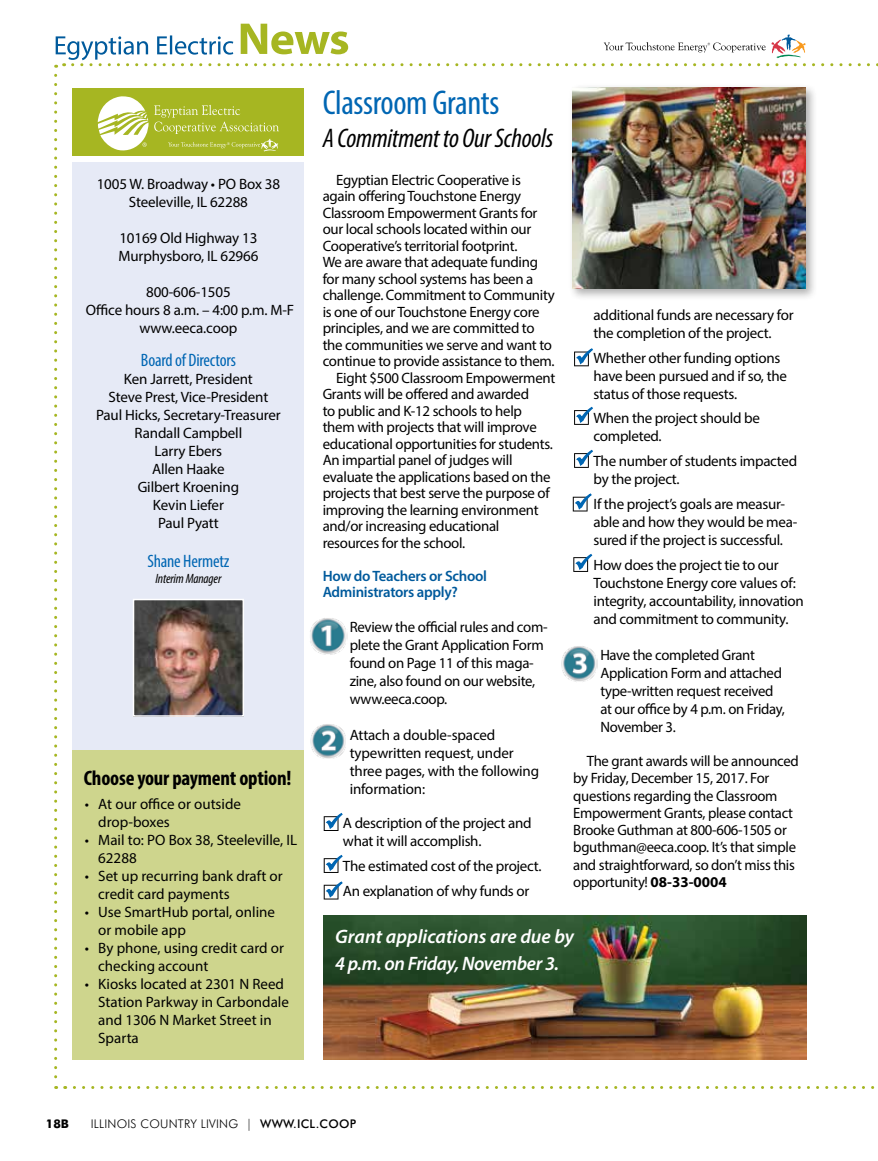
<style>
.page{position:relative;width:878px;height:1161px;background:#fff}
.page>*{position:absolute;margin:0;border:0;box-sizing:border-box;transform-origin:0 0}
.t1{font:condensed 34.5px "Myriad Pro";letter-spacing:-.01em;color:#0066b3}
.t2{font:italic condensed 27px "Myriad Pro";letter-spacing:-.01em;color:#000}
.t3{font:700 condensed 21px "Myriad Pro";letter-spacing:-.01em;color:#000}
.t4{font:italic 600 19.5px/27px "Myriad Pro";letter-spacing:-.005em;color:#fff}
.t5{font:condensed 18px "Myriad Pro";letter-spacing:-.01em;color:#0066b3}
.t6{font:15px/18px "Myriad Pro";letter-spacing:-.02em;color:#000}
.t7{font:15px/18px "Myriad Pro";color:#000}
.t8{font:600 15px/16.5px "Myriad Pro";letter-spacing:-.02em;color:#005a9c}
.t9{font:italic condensed 13.5px "Myriad Pro";letter-spacing:-.01em;color:#000}
.t10{font:300 12px "Futura BT";letter-spacing:.02em;color:#000}
.t11{font:700 12px "Futura BT";color:#000}
.s1{font-weight:700}
.s2{font-weight:500}
</style>
<div class="page">
<div style="left:568px;top:83px;width:249px;height:218px;background:#000;opacity:.32"></div>
<img style="left:572px;top:88px;width:233px;height:201px">
<img style="left:324px;top:915px;width:482px;height:144px">
<img style="left:310px;top:618px;width:37px;height:37px">
<img style="left:310px;top:724px;width:36px;height:35px">
<img style="left:561px;top:646px;width:36px;height:36px">
<svg style="left:324px;top:813px;width:19px;height:18px"></svg>
<svg style="left:324px;top:854px;width:19px;height:19px"></svg>
<svg style="left:324px;top:881px;width:19px;height:19px"></svg>
<svg style="left:572px;top:493px;width:20px;height:19px"></svg>
<svg style="left:574px;top:449px;width:19px;height:19px"></svg>
<svg style="left:574px;top:406px;width:19px;height:19px"></svg>
<svg style="left:574px;top:348px;width:19px;height:18px"></svg>
<svg style="left:573px;top:553px;width:20px;height:19px"></svg>
<svg style="left:65px;top:1086px;width:810px;height:3px"></svg>
<svg style="left:54px;top:75px;width:3px;height:1014px"></svg>
<svg style="left:56px;top:24px;width:822px;height:44px"></svg>
<div style="left:73px;top:88px;width:231px;height:68px;background:#a6b622"></div>
<div style="left:73px;top:162px;width:231px;height:646px;background:#e6eaf6"></div>
<svg style="left:98px;top:96px;width:50px;height:55px"></svg>
<svg style="left:154px;top:105px;width:125px;height:46px"></svg>
<img style="left:136px;top:602px;width:105px;height:112px">
<div style="left:133px;top:599px;width:111px;height:118px;border:2px solid #fff"></div>
<div style="left:72px;top:750px;width:231px;height:310px;background:#ced58d"></div>
<p class="t6" style="left:97px;top:175px;width:185px;text-align:center">1005 W. Broadway • PO Box 38<br>Steeleville, IL 62288</p>
<p class="t6" style="left:118px;top:229px;width:141px">10169 Old Highway 13<br>Murphysboro, IL 62966</p>
<p class="t6" style="left:86px;top:283px;width:210px;text-align:center">800-606-1505<br>Office hours 8 a.m. – 4:00 p.m. M-F www.eeca.coop</p>
<p class="t5" style="left:141px;top:349px;width:96px">Board of Directors</p>
<p class="t6" style="left:96px;top:370px;width:186px;text-align:center">Ken Jarrett, President<br>Steve Prest, Vice-President<br>Paul Hicks, Secretary-Treasurer<br>Randall Campbell<br>Larry Ebers<br>Allen Haake<br>Gilbert Kroening<br>Kevin Liefer<br>Paul Pyatt</p>
<p class="t5" style="left:147px;top:550px;width:84px">Shane Hermetz</p>
<p class="t9" style="left:155px;top:571px;width:67px">Interim Manager</p>
<h3 class="t3" style="left:84px;top:764px;width:209px">Choose your payment option!</h3>
<p class="t7" style="left:98px;top:795px;width:144px;text-indent:-14px">• At our office or outside drop-boxes</p>
<p class="t7" style="left:98px;top:831px;width:200px;text-indent:-14px">• Mail to: PO Box 38, Steeleville, IL<br>62288</p>
<p class="t7" style="left:98px;top:867px;width:186px;text-indent:-14px">• Set up recurring bank draft or credit card payments</p>
<p class="t7" style="left:98px;top:903px;width:178px;text-indent:-14px">• Use SmartHub portal, online or mobile app</p>
<p class="t7" style="left:98px;top:939px;width:187px;text-indent:-14px">• By phone, using credit card or checking account</p>
<p class="t7" style="left:98px;top:975px;width:192px;text-indent:-14px">• Kiosks located at 2301 N Reed<br>Station Parkway in Carbondale and 1306 N Market Street in<br>Sparta</p>
<h1 class="t1" style="left:323px;top:81px;width:178px">Classroom Grants</h1>
<h2 class="t2" style="left:323px;top:121px;width:232px">A Commitment to Our Schools</h2>
<p class="t6" style="left:336px;top:171px;width:186px">Egyptian Electric Cooperative is</p>
<p class="t6" style="left:323px;top:187px;width:200px">again offering Touchstone Energy</p>
<p class="t6" style="left:323px;top:204px;width:216px">Classroom Empowerment Grants for</p>
<p class="t6" style="left:323px;top:220px;width:210px">our local schools located within our</p>
<p class="t6" style="left:323px;top:237px;width:196px">Cooperative’s territorial footprint.</p>
<p class="t6" style="left:323px;top:253px;width:217px">We are aware that adequate funding</p>
<p class="t6" style="left:323px;top:270px;width:212px">for many school systems has been a</p>
<p class="t6" style="left:323px;top:286px;width:234px">challenge. Commitment to Community</p>
<p class="t6" style="left:323px;top:303px;width:218px">is one of our Touchstone Energy core</p>
<p class="t6" style="left:323px;top:319px;width:213px">principles, and we are committed to</p>
<p class="t6" style="left:323px;top:336px;width:231px">the communities we serve and want to</p>
<p class="t6" style="left:323px;top:352px;width:233px">continue to provide assistance to them.</p>
<p class="t6" style="left:336px;top:369px;width:220px">Eight $500 Classroom Empowerment</p>
<p class="t6" style="left:323px;top:385px;width:208px">Grants will be offered and awarded</p>
<p class="t6" style="left:323px;top:402px;width:201px">to public and K-12 schools to help</p>
<p class="t6" style="left:323px;top:418px;width:215px">them with projects that will improve</p>
<p class="t6" style="left:323px;top:435px;width:232px">educational opportunities for students.</p>
<p class="t6" style="left:323px;top:451px;width:191px">An impartial panel of judges will</p>
<p class="t6" style="left:323px;top:468px;width:229px">evaluate the applications based on the</p>
<p class="t6" style="left:323px;top:484px;width:228px">projects that best serve the purpose of</p>
<p class="t6" style="left:323px;top:501px;width:217px">improving the learning environment</p>
<p class="t6" style="left:323px;top:517px;width:178px">and/or increasing educational</p>
<p class="t6" style="left:323px;top:534px;width:144px">resources for the school.</p>
<p class="t8" style="left:323px;top:567px;width:166px">How do Teachers or School<br>Administrators apply?</p>
<p class="t6" style="left:350px;top:618px;width:199px">Review the official rules and com&shy;plete the Grant Application Form found on Page 11 of this maga&shy;zine, also found on our website, www.eeca.coop.</p>
<p class="t6" style="left:350px;top:726px;width:191px">Attach a double-spaced typewritten request, under three pages, with the following information:</p>
<p class="t6" style="left:343px;top:814px;width:190px">A description of the project and what it will accomplish.</p>
<p class="t6" style="left:343px;top:853px;width:200px;line-height:24.8px">The estimated cost of the project.<br>An explanation of why funds or</p>
<p class="t6" style="left:593px;top:306px;width:201px">additional funds are necessary for the completion of the project.</p>
<p class="t6" style="left:593px;top:348px;width:195px">Whether other funding options have been pursued and if so, the status of those requests.</p>
<p class="t6" style="left:593px;top:409px;width:168px">When the project should be completed.</p>
<p class="t6" style="left:593px;top:452px;width:205px">The number of students impacted by the project.</p>
<p class="t6" style="left:593px;top:495px;width:205px">If the project’s goals are measur&shy;able and how they would be mea&shy;sured if the project is successful.</p>
<p class="t6" style="left:593px;top:555px;width:212px">How does the project tie to our Touchstone Energy core values of: integrity, accountability, innovation and commitment to community.</p>
<p class="t6" style="left:600px;top:645px;width:186px">Have the completed Grant<br>Application Form and attached type-written request received at our office by 4 p.m. on Friday,<br>November 3.</p>
<p class="t6" style="left:573px;top:752px;width:227px;line-height:17.2px;text-indent:14px">The grant awards will be announced by Friday, December 15, 2017. For questions regarding the Classroom Empowerment Grants, please contact Brooke Guthman at 800-606-1505 or bguthman@eeca.coop. It’s that simple and straightforward, so don’t miss this opportunity! <span class="s1">08-33-0004</span></p>
<h3 class="t4" style="left:335px;top:922px;width:240px">Grant applications are due by<br>4 p.m. on Friday, November 3.</h3>
<p class="t11" style="left:46px;top:1116px;width:25px">18b</p>
<p class="t10" style="left:91px;top:1116px;width:267px">ILLINOIS COUNTRY LIVING | <span class="s2">WWW.ICL.COOP</span></p>
</div>
